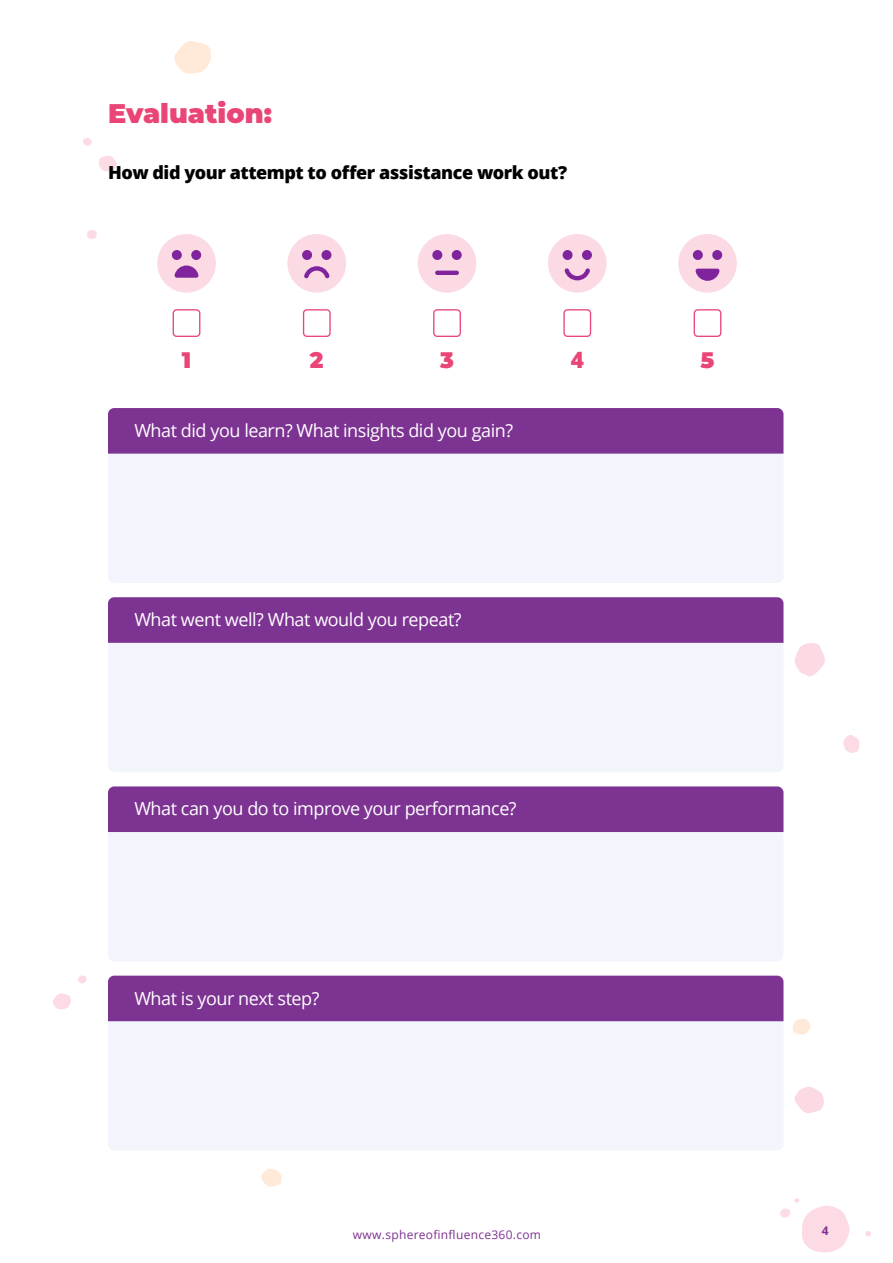
<style>
.page{position:relative;width:893px;height:1263px;background:#fff}
.page>*{position:absolute;margin:0;border:0;box-sizing:border-box;transform-origin:0 0}
.t1{font:900 27px "Montserrat";color:#e94677}
.t2{font:900 22.5px "Montserrat";color:#e94677}
.t3{font:800 22.5px "Open Sans";color:#e94677}
.t4{font:18px "Open Sans";letter-spacing:-.025em;color:#fff}
.t5{font:800 18px "Open Sans";letter-spacing:-.025em;color:#000}
.t6{font:12px "Open Sans";letter-spacing:.025em;color:#7e3191}
.t7{font:700 12px "Open Sans";color:#7e3191}
</style>
<div class="page">
<svg style="left:87px;top:230px;width:10px;height:9px"></svg>
<svg style="left:99px;top:156px;width:18px;height:16px"></svg>
<svg style="left:83px;top:138px;width:9px;height:8px"></svg>
<svg style="left:174px;top:41px;width:37px;height:33px"></svg>
<svg style="left:53px;top:993px;width:18px;height:16px"></svg>
<svg style="left:78px;top:975px;width:9px;height:8px"></svg>
<svg style="left:794px;top:1087px;width:30px;height:26px"></svg>
<svg style="left:795px;top:643px;width:30px;height:34px"></svg>
<svg style="left:261px;top:1169px;width:21px;height:18px"></svg>
<svg style="left:792px;top:1019px;width:19px;height:16px"></svg>
<svg style="left:843px;top:735px;width:17px;height:18px"></svg>
<svg style="left:865px;top:1231px;width:6px;height:5px"></svg>
<svg style="left:780px;top:1198px;width:70px;height:55px"></svg>
<div style="left:108px;top:408px;width:675px;height:175px;background:#f2f5fc;border-radius:6px"></div>
<div style="left:108px;top:408px;width:675px;height:46px;background:#7d3392"></div>
<div style="left:108px;top:597px;width:675px;height:175px;background:#f2f5fc;border-radius:6px"></div>
<div style="left:108px;top:597px;width:675px;height:46px;background:#7d3392"></div>
<div style="left:108px;top:786px;width:675px;height:175px;background:#f2f5fc;border-radius:6px"></div>
<div style="left:108px;top:786px;width:675px;height:46px;background:#7d3392"></div>
<div style="left:108px;top:976px;width:675px;height:174px;background:#f2f5fc;border-radius:6px"></div>
<div style="left:108px;top:976px;width:675px;height:45px;background:#7d3392"></div>
<div style="left:694px;top:309px;width:27px;height:28px;border:1px solid #e94978;border-radius:3px"></div>
<svg style="left:678px;top:234px;width:59px;height:59px"></svg>
<div style="left:563px;top:309px;width:28px;height:28px;border:1px solid #e94978;border-radius:3px"></div>
<svg style="left:548px;top:234px;width:59px;height:59px"></svg>
<div style="left:433px;top:309px;width:28px;height:28px;border:1px solid #e94978;border-radius:3px"></div>
<svg style="left:418px;top:234px;width:58px;height:59px"></svg>
<div style="left:303px;top:309px;width:28px;height:28px;border:1px solid #e94978;border-radius:3px"></div>
<svg style="left:287px;top:234px;width:59px;height:59px"></svg>
<div style="left:173px;top:309px;width:27px;height:28px;border:1px solid #e94978;border-radius:3px"></div>
<svg style="left:157px;top:234px;width:59px;height:59px"></svg>
<h1 class="t1" style="left:108px;top:94px;width:165px">Evaluation:</h1>
<p class="t5" style="left:108px;top:158px;width:461px">How did your attempt to offer assistance work out?</p>
<p class="t2" style="left:182px;top:343px;width:11px">1</p>
<p class="t2" style="left:310px;top:343px;width:15px">2</p>
<p class="t2" style="left:440px;top:343px;width:15px">3</p>
<p class="t3" style="left:571px;top:342px;width:15px">4</p>
<p class="t2" style="left:701px;top:343px;width:15px">5</p>
<p class="t4" style="left:134px;top:418px;width:380px">What did you learn? What insights did you gain?</p>
<p class="t4" style="left:134px;top:607px;width:329px">What went well? What would you repeat?</p>
<p class="t4" style="left:134px;top:797px;width:384px">What can you do to improve your performance?</p>
<p class="t4" style="left:134px;top:986px;width:187px">What is your next step?</p>
<p class="t6" style="left:353px;top:1226px;width:190px">www.sphereofinfluence360.com</p>
<p class="t7" style="left:822px;top:1222px;width:8px">4</p>
</div>
